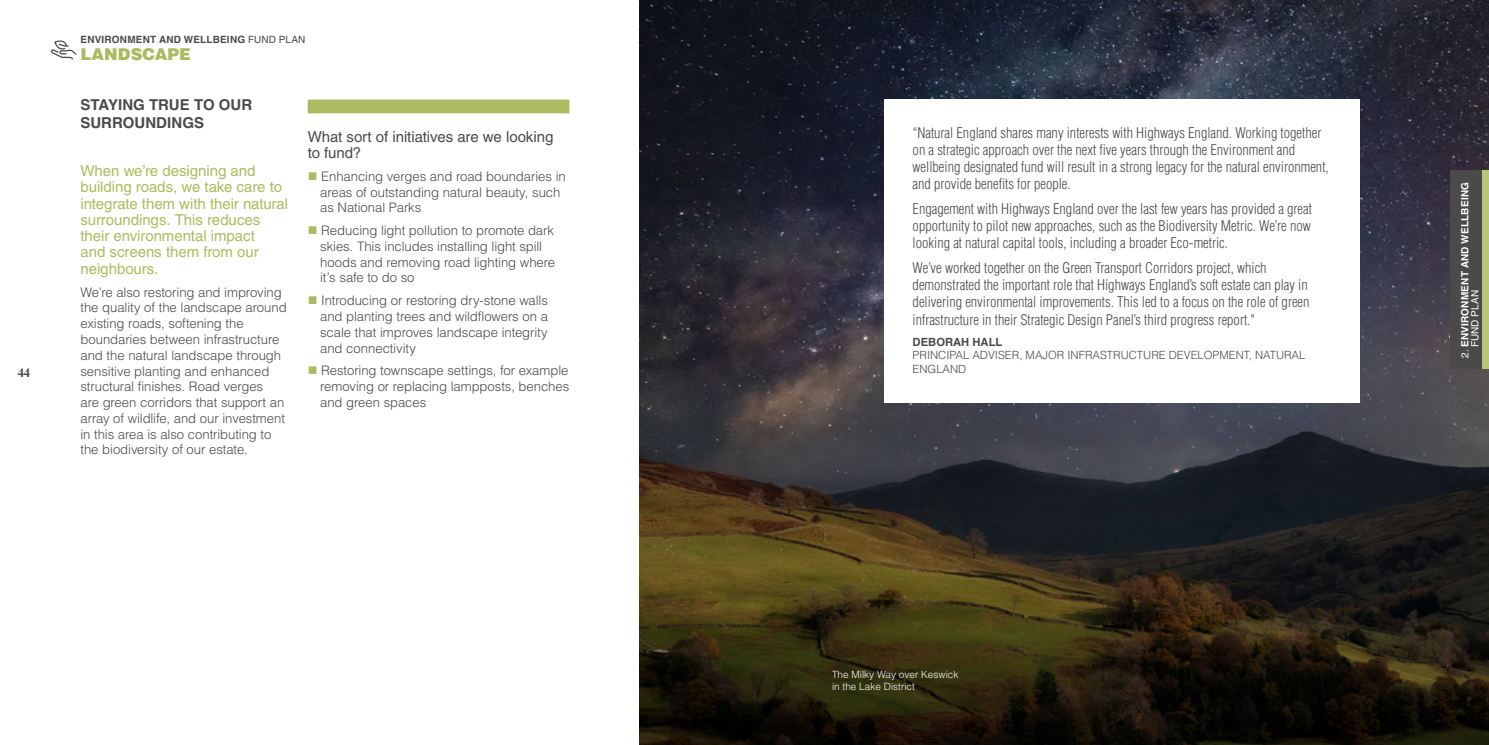
<style>
.page{position:relative;width:1489px;height:745px;background:#fff}
.page>*{position:absolute;margin:0;border:0;box-sizing:border-box;transform-origin:0 0}
.t1{font:900 16.25px "Helvetica LT Std";letter-spacing:.005em;color:#aabc5f}
.t2{font:15px/16.2px "Helvetica LT Std";letter-spacing:-.005em;color:#aabc5f}
.t3{font:15px/16.2px "Helvetica LT Std";letter-spacing:-.005em;color:#4a4a49}
.t4{font:700 15px/18px "Helvetica LT Std";color:#4a4a49}
.t5{font:300 condensed 14.38px/17.2px "Helvetica LT Std";color:#4a4a49}
.t6{font:300 13.12px/15.8px "Helvetica LT Std";letter-spacing:-.005em;color:#4a4a49}
.t7{font:700 12.5px "Dutch 801 BT";color:#4a4a49}
.t8{font:300 11.25px/13.5px "Helvetica LT Std";color:#4a4a49}
.t9{font:700 11.25px "Helvetica LT Std";color:#4a4a49}
.t10{font:300 10px/12px "Helvetica LT Std";color:#fff}
.t11{font:700 10px/10px "Helvetica LT Std";letter-spacing:.02em;color:#fff}
.t12{font:700 10px "Helvetica LT Std";letter-spacing:.02em;color:#4a4a49}
.s1{font-weight:400}
</style>
<div class="page">
<img style="left:639px;top:0;width:849px;height:744px">
<div style="left:308px;top:99px;width:261px;height:14px;background:#aabc5f"></div>
<div style="left:884px;top:99px;width:475px;height:303px;background:#fff"></div>
<svg style="left:50px;top:41px;width:27px;height:19px"></svg>
<div style="left:1450px;top:170px;width:38px;height:198px;background:#4a4a49"></div>
<div style="left:1482px;top:170px;width:6px;height:198px;background:#b6c577"></div>
<p class="t7" style="left:18px;top:365px;width:14px">44</p>
<p class="t12" style="left:80px;top:33px;width:226px">ENVIRONMENT AND WELLBEING <span class="s1">FUND PLAN</span></p>
<p class="t1" style="left:80px;top:43px;width:112px">LANDSCAPE</p>
<p class="t4" style="left:80px;top:95px;width:173px">STAYING TRUE TO OUR<br>SURROUNDINGS</p>
<p class="t2" style="left:80px;top:163px;width:209px">When we’re designing and building roads, we take care to integrate them with their natural surroundings. This reduces their environmental impact<br>and screens them from our neighbours.</p>
<p class="t6" style="left:80px;top:284px;width:208px">We’re also restoring and improving the quality of the landscape around existing roads, softening the boundaries between infrastructure and the natural landscape through sensitive planting and enhanced structural finishes. Road verges<br>are green corridors that support an array of wildlife, and our investment in this area is also contributing to the biodiversity of our estate.</p>
<p class="t3" style="left:308px;top:128px;width:247px">What sort of initiatives are we looking to fund?</p>
<p class="t6" style="left:320px;top:168px;width:247px">Enhancing verges and road boundaries in areas of outstanding natural beauty, such as National Parks</p>
<p class="t6" style="left:320px;top:222px;width:236px">Reducing light pollution to promote dark skies. This includes installing light spill hoods and removing road lighting where it’s safe to do so</p>
<p class="t6" style="left:320px;top:292px;width:229px;text-align:justify">Introducing or restoring dry-stone walls and planting trees and wildflowers on a scale that improves landscape integrity and connectivity</p>
<p class="t6" style="left:320px;top:362px;width:251px;text-align:justify">Restoring townscape settings, for example removing or replacing lampposts, benches and green spaces</p>
<p class="t5" style="left:912px;top:124px;width:417px">“Natural England shares many interests with Highways England. Working together on a strategic approach over the next five years through the Environment and wellbeing designated fund will result in a strong legacy for the natural environment, and provide benefits for people.</p>
<p class="t5" style="left:912px;top:200px;width:401px;text-align:justify">Engagement with Highways England over the last few years has provided a great opportunity to pilot new approaches, such as the Biodiversity Metric. We’re now looking at natural capital tools, including a broader Eco-metric.</p>
<p class="t5" style="left:912px;top:258px;width:398px">We’ve worked together on the Green Transport Corridors project, which demonstrated the important role that Highways England’s soft estate can play in delivering environmental improvements. This led to a focus on the role of green infrastructure in their Strategic Design Panel’s third progress report."</p>
<p class="t9" style="left:912px;top:334px;width:91px">DEBORAH HALL</p>
<p class="t8" style="left:912px;top:348px;width:394px">PRINCIPAL ADVISER, MAJOR INFRASTRUCTURE DEVELOPMENT, NATURAL<br>ENGLAND</p>
<p class="t10" style="left:832px;top:667px;width:128px">The Milky Way over Keswick in the Lake District</p>
<p class="t11" style="left:1459px;top:347px;width:166px;text-indent:-11px;rotate:-90deg"><span class="s1">2.</span> ENVIRONMENT AND WELLBEING<br><span class="s1">FUND PLAN</span></p>
</div>
